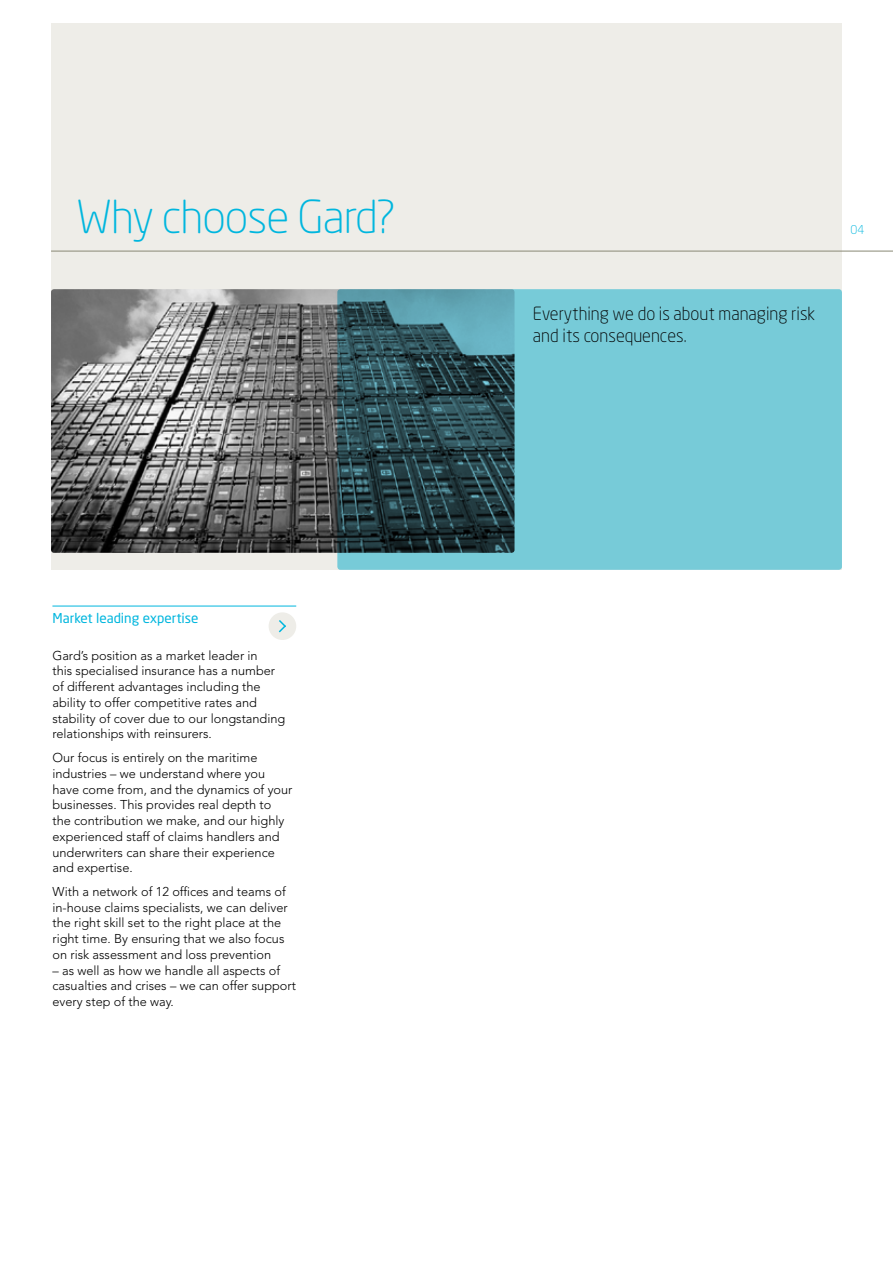
<style>
.page{position:relative;width:893px;height:1263px;background:#fff}
.page>*{position:absolute;margin:0;border:0;box-sizing:border-box;transform-origin:0 0}
.t1{font:300 45px "Neo Sans Std";letter-spacing:-.02em;color:#00b6de}
.t2{font:300 18px/21.6px "Neo Sans Std";color:#000;scale:.95 1}
.t3{font:13.5px "Neo Sans Std";color:#00b6de}
.t4{font:300 12.75px/15.8px "Avenir LT Std";color:#000}
.t5{font:300 12px "Neo Sans Std";color:#00b6de}
</style>
<div class="page">
<div style="left:51px;top:23px;width:791px;height:547px;background:#eeede8"></div>
<hr style="left:51px;top:251px;width:842px;height:1px;background:#898875">
<img style="left:51px;top:289px;width:287px;height:264px">
<hr style="left:52px;top:606px;width:244px;height:1px;background:#00b6de">
<div style="left:269px;top:612px;width:27px;height:28px;background:#eeede8;border-radius:50%"></div>
<svg style="left:278px;top:620px;width:8px;height:13px"></svg>
<svg style="left:337px;top:289px;width:505px;height:281px;background:#5fa3ae"></svg>
<h1 class="t1" style="left:77px;top:190px;width:321px">Why choose Gard?</h1>
<p class="t3" style="left:52px;top:609px;width:148px">Market leading expertise</p>
<p class="t4" style="left:52px;top:647px;width:234px">Gard’s position as a market leader in<br>this specialised insurance has a number of different advantages including the ability to offer competitive rates and stability of cover due to our longstanding relationships with reinsurers.</p>
<p class="t4" style="left:52px;top:750px;width:242px">Our focus is entirely on the maritime industries – we understand where you have come from, and the dynamics of your businesses. This provides real depth to the contribution we make, and our highly experienced staff of claims handlers and underwriters can share their experience and expertise.</p>
<p class="t4" style="left:52px;top:884px;width:237px">With a network of 12 offices and teams of in-house claims specialists, we can deliver the right skill set to the right place at the right time. By ensuring that we also focus on risk assessment and loss prevention</p>
<p class="t4" style="left:52px;top:962px;width:245px">– as well as how we handle all aspects of casualties and crises – we can offer support every step of the way.</p>
<h2 class="t2" style="left:533px;top:302px;width:299px">Everything we do is about managing risk and its consequences.</h2>
<p class="t5" style="left:850px;top:222px;width:16px">04</p>
</div>
